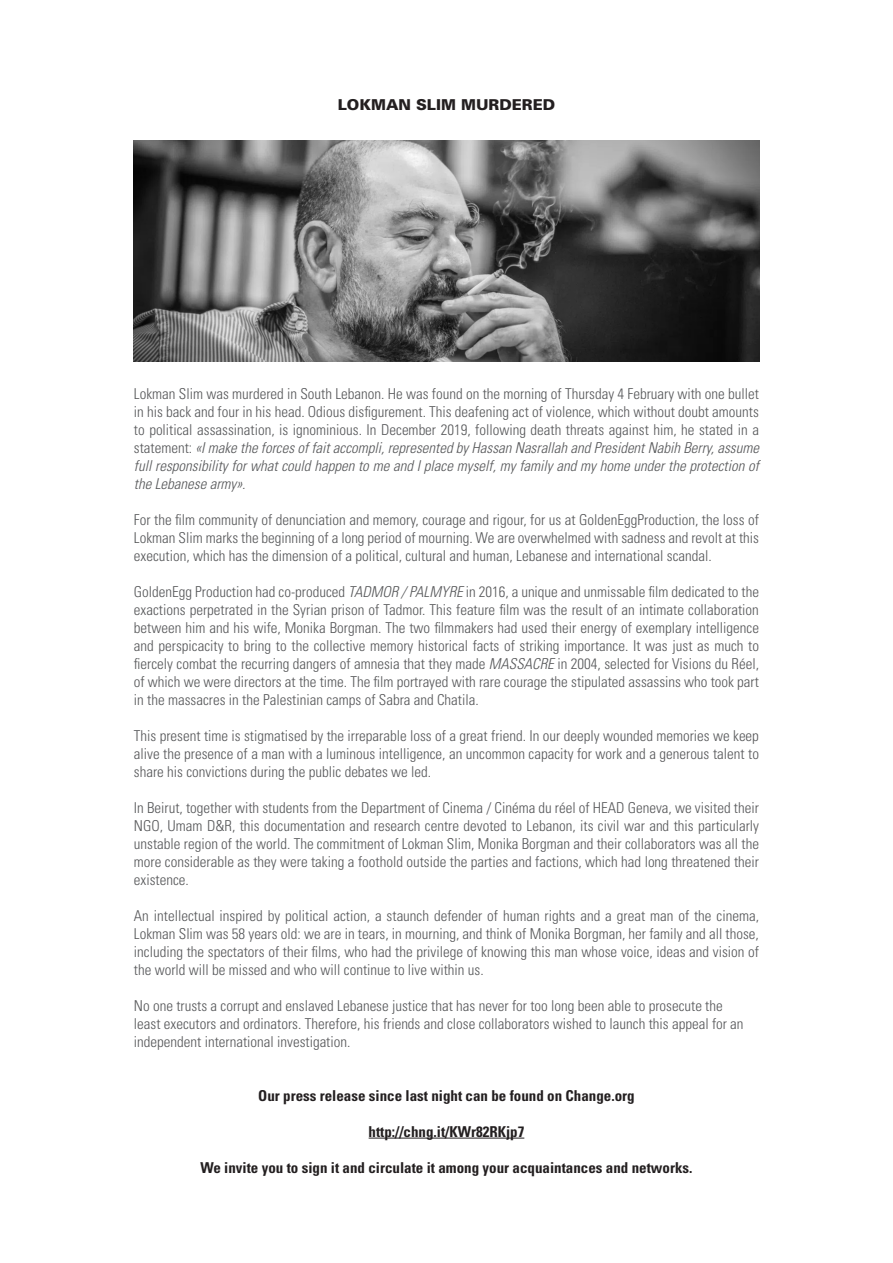
<style>
.page{position:relative;width:893px;height:1263px;background:#fff}
.page>*{position:absolute;margin:0;border:0;box-sizing:border-box;transform-origin:0 0}
.t1{font:300 condensed 15px/18px "Univers";color:#57585a;text-align:justify}
.t2{font:700 condensed 15px "Univers";color:#231f20}
.t3{font:900 15px "Univers";color:#231f20}
.s1{font-style:italic}
</style>
<div class="page">
<hr style="left:369px;top:1138px;width:155px;height:1px;background:#231f20">
<img style="left:134px;top:140px;width:625px;height:221px">
<p class="t3" style="left:338px;top:96px;width:219px">LOKMAN SLIM MURDERED</p>
<p class="t1" style="left:134px;top:384px;width:627px">Lokman Slim was murdered in South Lebanon. He was found on the morning of Thursday 4 February with one bullet in his back and four in his head. Odious disfigurement. This deafening act of violence, which without doubt amounts to political assassination, is ignominious. In December 2019, following death threats against him, he stated in a statement: <span class="s1">«I make the forces of fait accompli, represented by Hassan Nasrallah and President Nabih Berry, assume full responsibility for what could happen to me and I place myself, my family and my home under the protection of the Lebanese army».</span></p>
<p class="t1" style="left:134px;top:510px;width:627px">For the film community of denunciation and memory, courage and rigour, for us at GoldenEggProduction, the loss of Lokman Slim marks the beginning of a long period of mourning. We are overwhelmed with sadness and revolt at this execution, which has the dimension of a political, cultural and human, Lebanese and international scandal.</p>
<p class="t1" style="left:134px;top:582px;width:627px">GoldenEgg Production had co-produced <span class="s1">TADMOR / PALMYRE</span> in 2016, a unique and unmissable film dedicated to the exactions perpetrated in the Syrian prison of Tadmor. This feature film was the result of an intimate collaboration between him and his wife, Monika Borgman. The two filmmakers had used their energy of exemplary intelligence and perspicacity to bring to the collective memory historical facts of striking importance. It was just as much to fiercely combat the recurring dangers of amnesia that they made <span class="s1">MASSACRE</span> in 2004, selected for Visions du Réel, of which we were directors at the time. The film portrayed with rare courage the stipulated assassins who took part in the massacres in the Palestinian camps of Sabra and Chatila.</p>
<p class="t1" style="left:134px;top:726px;width:627px">This present time is stigmatised by the irreparable loss of a great friend. In our deeply wounded memories we keep alive the presence of a man with a luminous intelligence, an uncommon capacity for work and a generous talent to share his convictions during the public debates we led.</p>
<p class="t1" style="left:134px;top:798px;width:627px">In Beirut, together with students from the Department of Cinema / Cinéma du réel of HEAD Geneva, we visited their NGO, Umam D&amp;R, this documentation and research centre devoted to Lebanon, its civil war and this particularly unstable region of the world. The commitment of Lokman Slim, Monika Borgman and their collaborators was all the more considerable as they were taking a foothold outside the parties and factions, which had long threatened their existence.</p>
<p class="t1" style="left:134px;top:906px;width:627px">An intellectual inspired by political action, a staunch defender of human rights and a great man of the cinema, Lokman Slim was 58 years old: we are in tears, in mourning, and think of Monika Borgman, her family and all those, including the spectators of their films, who had the privilege of knowing this man whose voice, ideas and vision of the world will be missed and who will continue to live within us.</p>
<p class="t1" style="left:134px;top:996px;width:611px;text-align:left">No one trusts a corrupt and enslaved Lebanese justice that has never for too long been able to prosecute the least executors and ordinators. Therefore, his friends and close collaborators wished to launch this appeal for an independent international investigation.</p>
<p class="t2" style="left:258px;top:1086px;width:378px">Our press release since last night can be found on Change.org</p>
<p class="t2" style="left:369px;top:1122px;width:157px">http://chng.it/KWr82RKjp7</p>
<p class="t2" style="left:200px;top:1158px;width:494px">We invite you to sign it and circulate it among your acquaintances and networks.</p>
</div>
